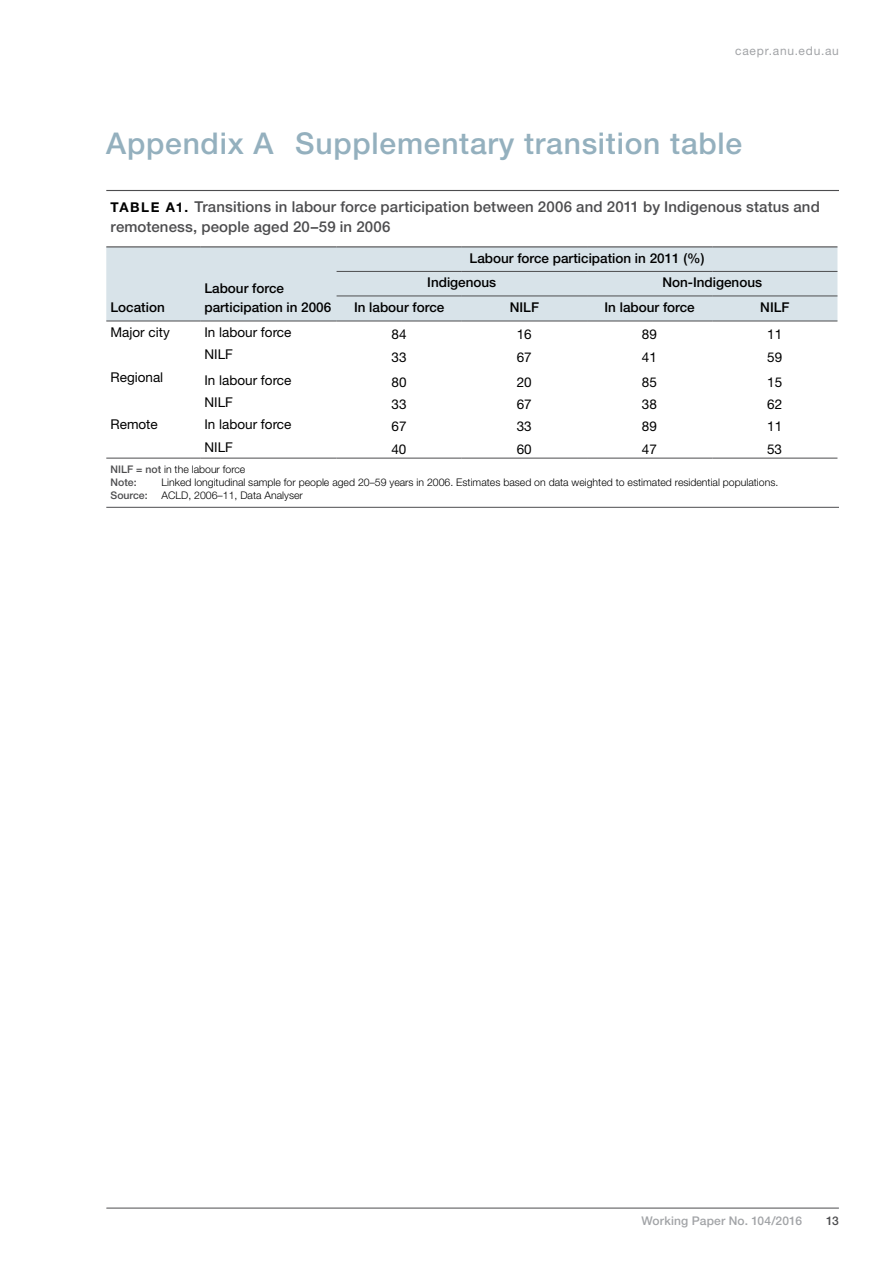
<style>
.page{position:relative;width:893px;height:1263px;background:#fff}
.page>*{position:absolute;margin:0;border:0;box-sizing:border-box;transform-origin:0 0}
.Component_Heading__N{font:500 30px "Helvetica Neue LT Std";letter-spacing:.025em;color:#94b0be}
.Table_Title{font:500 15px/19.5px "Helvetica Neue LT Std";letter-spacing:.005em;color:#4d4d4f}
.Table_Heading_Centre{font:500 13.5px "Helvetica Neue LT Std";color:#000}
.TableText{font:13.5px "Helvetica Neue LT Std";color:#000}
.Table_Text_Decimal_a{font:13.5px "Helvetica Neue LT Std";color:#000}
.Table_Heading_Left{font:500 13.5px/19.5px "Helvetica Neue LT Std";color:#000}
.t1{font:500 12px "Helvetica Neue LT Std";letter-spacing:.015em;color:#a2a4a7}
.t2{font:12px "Helvetica Neue LT Std";letter-spacing:.065em;color:#a2a4a7}
.t3{font:500 12px "Helvetica Neue LT Std";color:#4d4d4f}
.Notes_and_Sources{font:300 10.5px "Helvetica Neue LT Std";color:#000}
.Notes_and_Sources_La{font:300 10.5px "Helvetica Neue LT Std";color:#000}
.Notes_and_Sources_La-2{font:500 10.5px "Helvetica Neue LT Std";color:#4d4d4f}
.Notes_and_Sources-2{font:500 10.5px "Helvetica Neue LT Std";color:#4d4d4f}
.s1{font-weight:700;font-size:13.5px;color:#000}
.s2{font-weight:500;color:#4d4d4f}
</style>
<div class="page">
<hr style="left:107px;top:1208px;width:732px;height:1px;background:#4d4d4f">
<hr style="left:106px;top:190px;width:733px;height:1px;background:#4d4d4f">
<hr style="left:106px;top:507px;width:733px;height:1px;background:#4d4d4f">
<div style="left:106px;top:247px;width:731px;height:74px;background:#d8e3e9"></div>
<svg style="left:106px;top:457px;width:94px;height:1px"></svg>
<hr style="left:337px;top:271px;width:125px;height:1px;background:#4d4d4f">
<hr style="left:462px;top:271px;width:125px;height:1px;background:#4d4d4f">
<hr style="left:587px;top:271px;width:125px;height:1px;background:#4d4d4f">
<hr style="left:712px;top:271px;width:125px;height:1px;background:#4d4d4f">
<hr style="left:337px;top:296px;width:125px;height:1px;background:#4d4d4f">
<hr style="left:462px;top:296px;width:125px;height:1px;background:#4d4d4f">
<hr style="left:587px;top:296px;width:125px;height:1px;background:#4d4d4f">
<hr style="left:712px;top:296px;width:125px;height:1px;background:#4d4d4f">
<hr style="left:106px;top:246px;width:94px;height:1px;background:#4d4d4f">
<hr style="left:200px;top:246px;width:137px;height:1px;background:#4d4d4f">
<hr style="left:337px;top:246px;width:125px;height:1px;background:#4d4d4f">
<hr style="left:462px;top:246px;width:125px;height:1px;background:#4d4d4f">
<hr style="left:587px;top:246px;width:125px;height:1px;background:#4d4d4f">
<hr style="left:712px;top:246px;width:125px;height:1px;background:#4d4d4f">
<hr style="left:106px;top:321px;width:94px;height:1px;background:#4d4d4f">
<hr style="left:200px;top:321px;width:137px;height:1px;background:#4d4d4f">
<hr style="left:337px;top:321px;width:125px;height:1px;background:#4d4d4f">
<hr style="left:462px;top:321px;width:125px;height:1px;background:#4d4d4f">
<hr style="left:587px;top:321px;width:125px;height:1px;background:#4d4d4f">
<hr style="left:712px;top:321px;width:125px;height:1px;background:#4d4d4f">
<hr style="left:200px;top:458px;width:137px;height:1px;background:#4d4d4f">
<hr style="left:337px;top:458px;width:125px;height:1px;background:#4d4d4f">
<hr style="left:462px;top:458px;width:125px;height:1px;background:#4d4d4f">
<hr style="left:587px;top:458px;width:125px;height:1px;background:#4d4d4f">
<hr style="left:712px;top:458px;width:125px;height:1px;background:#4d4d4f">
<hr style="left:106px;top:458px;width:94px;height:1px;background:#4d4d4f">
<p class="t2" style="left:735px;top:44px;width:105px">caepr.anu.edu.au</p>
<p class="Component_Heading__N" style="left:106px;top:125px;width:637px">Appendix A Supplementary transition table</p>
<p class="Table_Title" style="left:111px;top:197px;width:711px"><span class="s1">TABLE A1.</span> Transitions in labour force participation between 2006 and 2011 by Indigenous status and remoteness, people aged 20–59 in 2006</p>
<p class="Table_Heading_Left" style="left:111px;top:298px;width:56px">Location</p>
<p class="Table_Heading_Left" style="left:204px;top:278px;width:128px">Labour force participation in 2006</p>
<p class="Table_Heading_Centre" style="left:470px;top:250px;width:236px">Labour force participation in 2011 (%)</p>
<p class="Table_Heading_Centre" style="left:427px;top:275px;width:71px">Indigenous</p>
<p class="Table_Heading_Centre" style="left:662px;top:275px;width:101px">Non-Indigenous</p>
<p class="Table_Heading_Centre" style="left:354px;top:300px;width:92px">In labour force</p>
<p class="Table_Heading_Centre" style="left:510px;top:300px;width:31px">NILF</p>
<p class="Table_Heading_Centre" style="left:604px;top:300px;width:92px">In labour force</p>
<p class="Table_Heading_Centre" style="left:760px;top:300px;width:31px">NILF</p>
<p class="TableText" style="left:111px;top:324px;width:61px">Major city</p>
<p class="TableText" style="left:204px;top:324px;width:89px">In labour force</p>
<p class="Table_Text_Decimal_a" style="left:391px;top:326px;width:17px">84</p>
<p class="Table_Text_Decimal_a" style="left:517px;top:326px;width:17px">16</p>
<p class="Table_Text_Decimal_a" style="left:642px;top:326px;width:17px">89</p>
<p class="Table_Text_Decimal_a" style="left:767px;top:326px;width:17px">11</p>
<p class="TableText" style="left:204px;top:347px;width:30px">NILF</p>
<p class="Table_Text_Decimal_a" style="left:391px;top:349px;width:17px">33</p>
<p class="Table_Text_Decimal_a" style="left:517px;top:349px;width:17px">67</p>
<p class="Table_Text_Decimal_a" style="left:642px;top:349px;width:17px">41</p>
<p class="Table_Text_Decimal_a" style="left:767px;top:349px;width:17px">59</p>
<p class="TableText" style="left:111px;top:369px;width:54px">Regional</p>
<p class="TableText" style="left:204px;top:372px;width:89px">In labour force</p>
<p class="Table_Text_Decimal_a" style="left:391px;top:374px;width:17px">80</p>
<p class="Table_Text_Decimal_a" style="left:517px;top:374px;width:17px">20</p>
<p class="Table_Text_Decimal_a" style="left:642px;top:374px;width:17px">85</p>
<p class="Table_Text_Decimal_a" style="left:767px;top:374px;width:17px">15</p>
<p class="TableText" style="left:204px;top:394px;width:30px">NILF</p>
<p class="Table_Text_Decimal_a" style="left:391px;top:396px;width:17px">33</p>
<p class="Table_Text_Decimal_a" style="left:517px;top:396px;width:17px">67</p>
<p class="Table_Text_Decimal_a" style="left:642px;top:396px;width:17px">38</p>
<p class="Table_Text_Decimal_a" style="left:767px;top:396px;width:17px">62</p>
<p class="TableText" style="left:111px;top:416px;width:49px">Remote</p>
<p class="TableText" style="left:204px;top:416px;width:89px">In labour force</p>
<p class="Table_Text_Decimal_a" style="left:391px;top:418px;width:17px">67</p>
<p class="Table_Text_Decimal_a" style="left:517px;top:418px;width:17px">33</p>
<p class="Table_Text_Decimal_a" style="left:642px;top:418px;width:17px">89</p>
<p class="Table_Text_Decimal_a" style="left:767px;top:418px;width:17px">11</p>
<p class="TableText" style="left:204px;top:439px;width:30px">NILF</p>
<p class="Table_Text_Decimal_a" style="left:391px;top:441px;width:17px">40</p>
<p class="Table_Text_Decimal_a" style="left:517px;top:441px;width:17px">60</p>
<p class="Table_Text_Decimal_a" style="left:642px;top:441px;width:17px">47</p>
<p class="Table_Text_Decimal_a" style="left:767px;top:441px;width:17px">53</p>
<p class="Notes_and_Sources" style="left:111px;top:463px;width:136px"><span class="s2">NILF = not</span> in the labour force</p>
<p class="Notes_and_Sources-2" style="left:111px;top:476px;width:28px">Note:</p>
<p class="Notes_and_Sources" style="left:162px;top:476px;width:618px">Linked longitudinal sample for people aged 20–59 years in 2006. Estimates based on data weighted to estimated residential populations.</p>
<p class="Notes_and_Sources_La-2" style="left:111px;top:489px;width:39px">Source:</p>
<p class="Notes_and_Sources_La" style="left:162px;top:488px;width:143px">ACLD, 2006–11, Data Analyser</p>
<p class="t1" style="left:641px;top:1214px;width:162px">Working Paper No. 104/2016</p>
<p class="t3" style="left:826px;top:1214px;width:14px">13</p>
</div>
